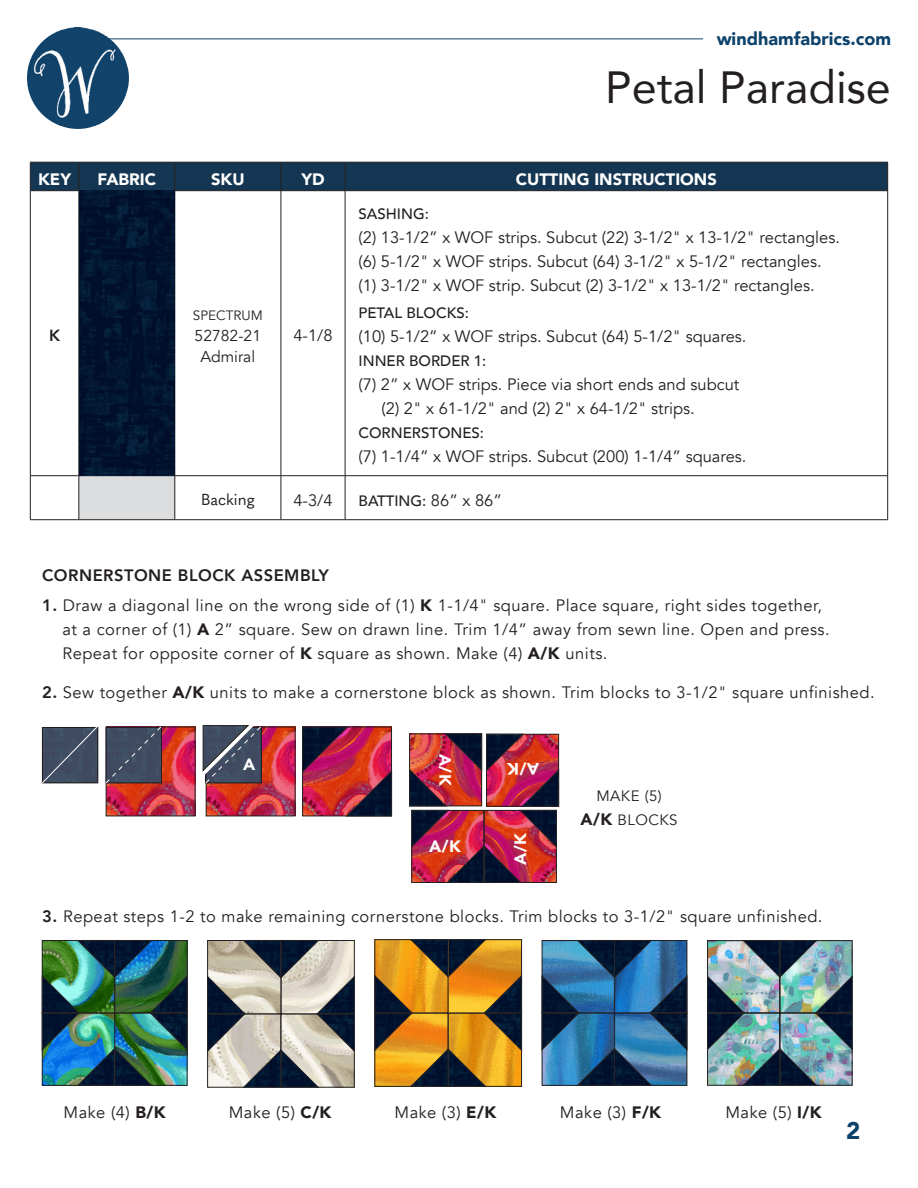
<style>
.page{position:relative;width:918px;height:1188px;background:#fff}
.page>*{position:absolute;margin:0;border:0;box-sizing:border-box;transform-origin:0 0}
.t1{font:45px "Avenir";color:#231f20}
.t2{font:900 24px "Avenir";color:#0d426a}
.t3{font:900 18px "Avenir";color:#0d426a}
.t4{font:16.5px/24px "Avenir";letter-spacing:.03em;color:#231f20}
.t5{font:16.5px/24px "Avenir";color:#231f20}
.t6{font:900 16.5px "Avenir";color:#fff}
.t7{font:800 16.5px "Avenir";letter-spacing:.03em;color:#231f20}
.t8{font:800 16.2px "Avenir";color:#231f20}
.t9{font:15.75px/21px "Avenir";color:#231f20;text-align:center}
.t10{font:15.75px "Quasimoda";color:#231f20}
.t11{font:500 15px "Avenir";color:#231f20}
.t12{font:15px/24px "Avenir";letter-spacing:.03em;color:#231f20;text-align:center}
.t13{font:13.5px "Avenir";color:#231f20}
.s1{font-weight:400;font-size:16.5px}
.s2{font-weight:800}
.s3{font-weight:900}
.s4{font-weight:900;font-size:16.5px}
</style>
<div class="page">
<img style="left:27px;top:27px;width:102px;height:102px;border-radius:51px">
<hr style="left:109px;top:39px;width:594px;height:1px;background:#0d426a">
<div style="left:79px;top:476px;width:96px;height:44px;background:#dcdddf"></div>
<hr style="left:30px;top:191px;width:1px;height:285px;background:#231f20">
<hr style="left:30px;top:476px;width:1px;height:44px;background:#231f20">
<hr style="left:887px;top:476px;width:1px;height:44px;background:#231f20">
<div style="left:30px;top:162px;width:858px;height:28px;background:#153653"></div>
<hr style="left:30px;top:190px;width:49px;height:1px;background:#231f20">
<hr style="left:79px;top:190px;width:96px;height:1px;background:#231f20">
<hr style="left:175px;top:190px;width:106px;height:1px;background:#231f20">
<hr style="left:175px;top:191px;width:1px;height:285px;background:#231f20">
<hr style="left:281px;top:190px;width:64px;height:1px;background:#231f20">
<hr style="left:281px;top:191px;width:1px;height:285px;background:#231f20">
<hr style="left:30px;top:475px;width:49px;height:1px;background:#231f20">
<hr style="left:79px;top:476px;width:1px;height:44px;background:#231f20">
<hr style="left:175px;top:475px;width:106px;height:1px;background:#231f20">
<hr style="left:175px;top:476px;width:1px;height:44px;background:#231f20">
<hr style="left:281px;top:475px;width:64px;height:1px;background:#231f20">
<hr style="left:281px;top:476px;width:1px;height:44px;background:#231f20">
<hr style="left:345px;top:475px;width:543px;height:1px;background:#231f20">
<hr style="left:345px;top:476px;width:1px;height:44px;background:#231f20">
<hr style="left:30px;top:519px;width:49px;height:1px;background:#231f20">
<hr style="left:79px;top:519px;width:96px;height:1px;background:#231f20">
<hr style="left:175px;top:519px;width:106px;height:1px;background:#231f20">
<hr style="left:281px;top:519px;width:64px;height:1px;background:#231f20">
<hr style="left:345px;top:519px;width:543px;height:1px;background:#231f20">
<hr style="left:345px;top:190px;width:543px;height:1px;background:#231f20">
<hr style="left:345px;top:191px;width:1px;height:285px;background:#231f20">
<hr style="left:887px;top:191px;width:1px;height:285px;background:#231f20">
<img style="left:79px;top:191px;width:96px;height:285px">
<svg style="left:42px;top:727px;width:56px;height:57px;background:#444f62"></svg>
<img style="left:108px;top:729px;width:85px;height:85px">
<svg style="left:105px;top:726px;width:57px;height:58px;background:#434b5e"></svg>
<img style="left:208px;top:729px;width:85px;height:85px">
<svg style="left:202px;top:725px;width:59px;height:59px;background:#525b6c"></svg>
<img style="left:302px;top:726px;width:90px;height:91px">
<img style="left:409px;top:733px;width:150px;height:150px">
<img style="left:42px;top:940px;width:145px;height:146px">
<svg style="left:207px;top:940px;width:148px;height:147px;background:#9b9a96"></svg>
<svg style="left:542px;top:940px;width:145px;height:146px;background:#29618e"></svg>
<svg style="left:375px;top:939px;width:147px;height:148px;background:#a97621"></svg>
<img style="left:707px;top:940px;width:146px;height:146px">
<p class="t3" style="left:717px;top:23px;width:176px">windhamfabrics.com</p>
<h1 class="t1" style="left:605px;top:52px;width:287px">Petal Paradise</h1>
<p class="t6" style="left:38px;top:165px;width:34px">KEY</p>
<p class="t6" style="left:97px;top:165px;width:60px">FABRIC</p>
<p class="t6" style="left:211px;top:165px;width:35px">SKU</p>
<p class="t6" style="left:301px;top:165px;width:25px">YD</p>
<p class="t6" style="left:516px;top:165px;width:203px">CUTTING INSTRUCTIONS</p>
<p class="t8" style="left:49px;top:323px;width:13px">K</p>
<p class="t13" style="left:193px;top:307px;width:71px">SPECTRUM</p>
<p class="t9" style="left:195px;top:325px;width:68px">52782-21<br>Admiral</p>
<p class="t4" style="left:293px;top:324px;width:41px">4-1/8</p>
<p class="t11" style="left:359px;top:201px;width:72px">SASHING:</p>
<p class="t5" style="left:359px;top:226px;width:483px">(2) 13-1/2” x WOF strips. Subcut (22) 3-1/2" x 13-1/2" rectangles. (6) 5-1/2" x WOF strips. Subcut (64) 3-1/2" x 5-1/2" rectangles. (1) 3-1/2" x WOF strip. Subcut (2) 3-1/2" x 13-1/2" rectangles.</p>
<p class="t11" style="left:359px;top:300px;width:112px">PETAL BLOCKS:</p>
<p class="t5" style="left:359px;top:325px;width:389px">(10) 5-1/2” x WOF strips. Subcut (64) 5-1/2" squares.</p>
<p class="t11" style="left:359px;top:348px;width:129px">INNER BORDER 1:</p>
<p class="t5" style="left:382px;top:373px;width:359px;text-indent:-23px">(7) 2” x WOF strips. Piece via short ends and subcut (2) 2" x 61-1/2" and (2) 2" x 64-1/2" strips.</p>
<p class="t11" style="left:359px;top:420px;width:127px">CORNERSTONES:</p>
<p class="t5" style="left:359px;top:445px;width:389px">(7) 1-1/4” x WOF strips. Subcut (200) 1-1/4” squares.</p>
<p class="t10" style="left:201px;top:488px;width:55px">Backing</p>
<p class="t4" style="left:293px;top:489px;width:41px">4-3/4</p>
<p class="t11" style="left:359px;top:488px;width:145px">BATTING: <span class="s1">86” x 86”</span></p>
<p class="t7" style="left:42px;top:562px;width:288px">CORNERSTONE BLOCK ASSEMBLY</p>
<p class="t4" style="left:62px;top:594px;width:769px;text-indent:-20px"><span class="s2">1.</span> Draw a diagonal line on the wrong side of (1) <span class="s3">K</span> 1-1/4" square. Place square, right sides together, at a corner of (1) <span class="s3">A</span> 2” square. Sew on drawn line. Trim 1/4” away from sewn line. Open and press.<br>Repeat for opposite corner of <span class="s3">K</span> square as shown. Make (4) <span class="s3">A/K</span> units.</p>
<p class="t4" style="left:42px;top:681px;width:834px"><span class="s2">2.</span> Sew together <span class="s3">A/K</span> units to make a cornerstone block as shown. Trim blocks to 3-1/2" square unfinished.</p>
<p class="t6" style="left:243px;top:750px;width:14px">A</p>
<p class="t6" style="left:459px;top:754px;width:34px;rotate:90deg">A/K</p>
<p class="t6" style="left:429px;top:832px;width:33px">A/K</p>
<p class="t6" style="left:539px;top:783px;width:33px;rotate:-180deg">A/K</p>
<p class="t6" style="left:506px;top:865px;width:34px;rotate:-90deg">A/K</p>
<p class="t12" style="left:581px;top:784px;width:99px">MAKE (5)<br><span class="s4">A/K</span> BLOCKS</p>
<p class="t4" style="left:42px;top:904px;width:782px"><span class="s2">3.</span> Repeat steps 1-2 to make remaining cornerstone blocks. Trim blocks to 3-1/2" square unfinished.</p>
<p class="t4" style="left:64px;top:1100px;width:104px">Make (4) <span class="s3">B/K</span></p>
<p class="t4" style="left:229px;top:1100px;width:104px">Make (5) <span class="s3">C/K</span></p>
<p class="t4" style="left:395px;top:1100px;width:103px">Make (3) <span class="s3">E/K</span></p>
<p class="t4" style="left:560px;top:1100px;width:103px">Make (3) <span class="s3">F/K</span></p>
<p class="t4" style="left:725px;top:1100px;width:98px">Make (5) <span class="s3">I/K</span></p>
<h2 class="t2" style="left:846px;top:1110px;width:16px">2</h2>
</div>
